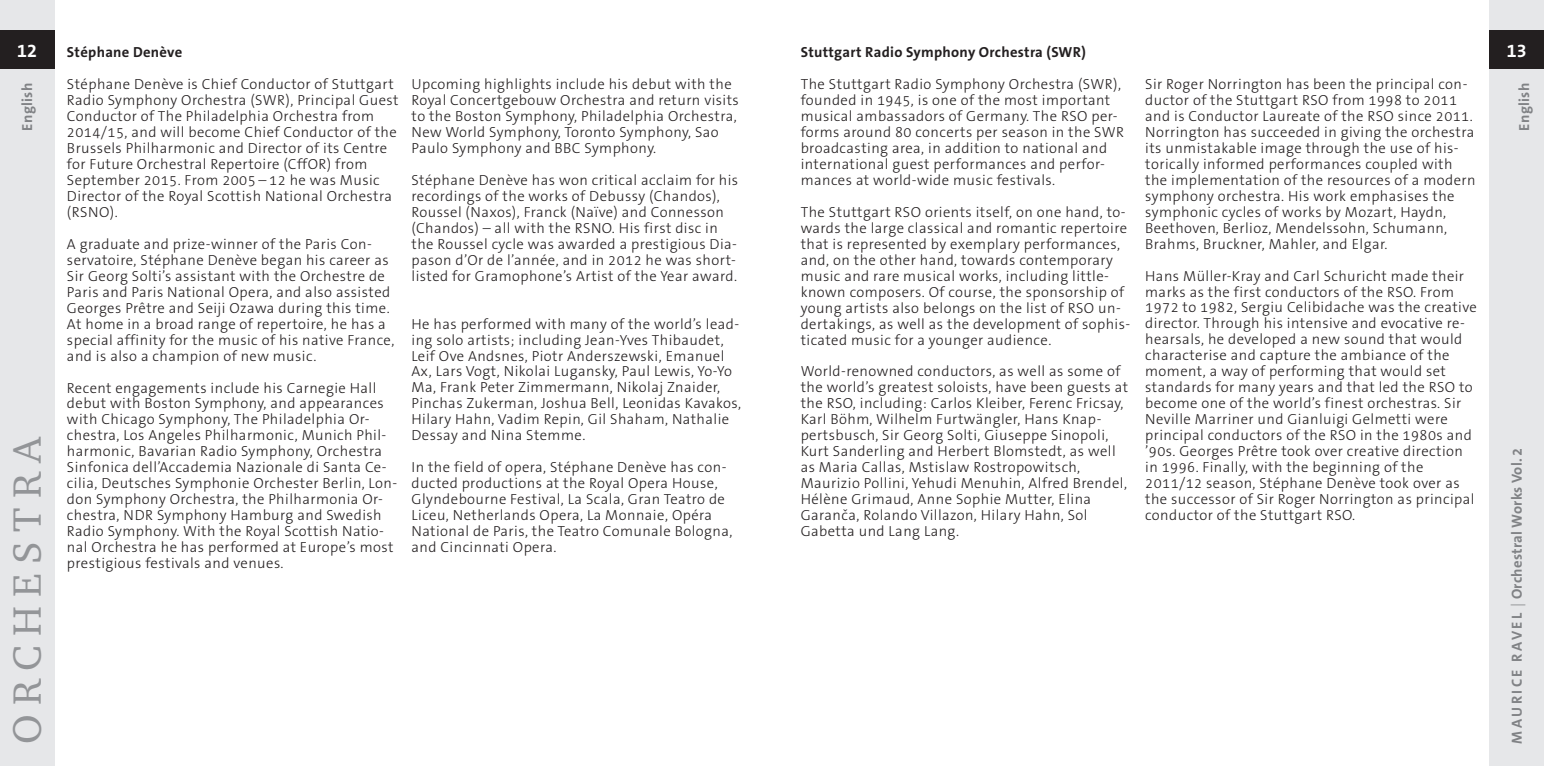
<style>
.page{position:relative;width:1544px;height:766px;background:#fff}
.page>*{position:absolute;margin:0;border:0;box-sizing:border-box;transform-origin:0 0}
.t1{font:40.5px "Charter IT Cby BT";letter-spacing:.23em;color:#939598}
.t2{font:18px "The Sans LP7 Bld";color:#fff}
.t3{font:14.62px/16px "The Sans LP3 Lig";letter-spacing:.03em;color:#231f20}
.t4{font:14.62px "The Sans LP7 Bld";letter-spacing:.02em;color:#231f20}
.t5{font:14.62px "The Sans LP7 Bld";letter-spacing:.02em;color:#808285}
.s1{font-family:"The Sans LP3 Lig"}
</style>
<div class="page">
<div style="left:0;top:0;width:54px;height:765px;background:#e6e7e9"></div>
<div style="left:1489px;top:0;width:54px;height:765px;background:#e6e7e9"></div>
<div style="left:0;top:30px;width:54px;height:39px;background:#231f20"></div>
<div style="left:1489px;top:30px;width:54px;height:39px;background:#231f20"></div>
<p class="t2" style="left:17px;top:40px;width:21px">12</p>
<p class="t2" style="left:1506px;top:40px;width:21px">13</p>
<p class="t5" style="left:18px;top:130px;width:49px;rotate:-90deg">English</p>
<p class="t5" style="left:1514px;top:130px;width:49px;rotate:-90deg">English</p>
<p class="t4" style="left:800px;top:43px;width:287px">Stuttgart Radio Symphony Orchestra (SWR)</p>
<p class="t3" style="left:800px;top:76px;width:325px">The Stuttgart Radio Symphony Orchestra (SWR), founded in 1945, is one of the most important musical ambassadors of Germany. The RSO per&shy;forms around 80 concerts per season in the SWR broadcasting area, in addition to national and international guest performances and perfor&shy;mances at world-wide music festivals.</p>
<p class="t3" style="left:800px;top:204px;width:331px">The Stuttgart RSO orients itself, on one hand, to&shy;wards the large classical and romantic repertoire that is represented by exemplary performances, and, on the other hand, towards contemporary music and rare musical works, including little&shy;known composers. Of course, the sponsorship of young artists also belongs on the list of RSO un&shy;dertakings, as well as the development of sophis&shy;ticated music for a younger audience.</p>
<p class="t3" style="left:800px;top:363px;width:329px">World-renowned conductors, as well as some of the world’s greatest soloists, have been guests at the RSO, including: Carlos Kleiber, Ferenc Fricsay, Karl Böhm, Wilhelm Furtwängler, Hans Knap&shy;pertsbusch, Sir Georg Solti, Giuseppe Sinopoli, Kurt Sanderling and Herbert Blomstedt, as well as Maria Callas, Mstislaw Rostropowitsch, Maurizio Pollini, Yehudi Menuhin, Alfred Brendel, Hélène Grimaud, Anne Sophie Mutter, Elina Garanča, Rolando Villazon, Hilary Hahn, Sol Gabetta und Lang Lang.</p>
<p class="t4" style="left:67px;top:43px;width:117px">Stéphane Denève</p>
<p class="t3" style="left:67px;top:76px;width:333px">Stéphane Denève is Chief Conductor of Stuttgart Radio Symphony Orchestra (SWR), Principal Guest Conductor of The Philadelphia Orchestra from 2014/15, and will become Chief Conductor of the Brussels Philharmonic and Director of its Centre for Future Orchestral Repertoire (CffOR) from September 2015. From 2005 – 12 he was Music Director of the Royal Scottish National Orchestra (RSNO).</p>
<p class="t3" style="left:67px;top:236px;width:329px">A graduate and prize-winner of the Paris Con&shy;servatoire, Stéphane Denève began his career as Sir Georg Solti’s assistant with the Orchestre de Paris and Paris National Opera, and also assisted Georges Prêtre and Seiji Ozawa during this time.<br>At home in a broad range of repertoire, he has a special affinity for the music of his native France, and is also a champion of new music.</p>
<p class="t3" style="left:67px;top:379px;width:332px">Recent engagements include his Carnegie Hall debut with Boston Symphony, and appearances with Chicago Symphony, The Philadelphia Or&shy;chestra, Los Angeles Philharmonic, Munich Phil&shy;harmonic, Bavarian Radio Symphony, Orchestra Sinfonica dell’Accademia Nazionale di Santa Ce&shy;cilia, Deutsches Symphonie Orchester Berlin, Lon&shy;don Symphony Orchestra, the Philharmonia Or&shy;chestra, NDR Symphony Hamburg and Swedish Radio Symphony. With the Royal Scottish Natio&shy;nal Orchestra he has performed at Europe’s most prestigious festivals and venues.</p>
<p class="t3" style="left:1145px;top:76px;width:332px">Sir Roger Norrington has been the principal con&shy;ductor of the Stuttgart RSO from 1998 to 2011 and is Conductor Laureate of the RSO since 2011.<br>Norrington has succeeded in giving the orchestra its unmistakable image through the use of his&shy;torically informed performances coupled with the implementation of the resources of a modern symphony orchestra. His work emphasises the symphonic cycles of works by Mozart, Haydn, Beethoven, Berlioz, Mendelssohn, Schumann, Brahms, Bruckner, Mahler, and Elgar.</p>
<p class="t3" style="left:1145px;top:268px;width:333px">Hans Müller-Kray and Carl Schuricht made their marks as the first conductors of the RSO. From 1972 to 1982, Sergiu Celibidache was the creative director. Through his intensive and evocative re&shy;hearsals, he developed a new sound that would characterise and capture the ambiance of the moment, a way of performing that would set standards for many years and that led the RSO to become one of the world’s finest orchestras. Sir Neville Marriner und Gianluigi Gelmetti were principal conductors of the RSO in the 1980s and ’90s. Georges Prêtre took over creative direction in 1996. Finally, with the beginning of the 2011/12 season, Stéphane Denève took over as the successor of Sir Roger Norrington as principal conductor of the Stuttgart RSO.</p>
<p class="t3" style="left:411px;top:76px;width:329px">Upcoming highlights include his debut with the Royal Concertgebouw Orchestra and return visits to the Boston Symphony, Philadelphia Orchestra, New World Symphony, Toronto Symphony, Sao Paulo Symphony and BBC Symphony.</p>
<p class="t3" style="left:411px;top:172px;width:328px">Stéphane Denève has won critical acclaim for his recordings of the works of Debussy (Chandos), Roussel (Naxos), Franck (Naïve) and Connesson (Chandos) – all with the RSNO. His first disc in the Roussel cycle was awarded a prestigious Dia&shy;pason d’Or de l’année, and in 2012 he was short&shy;listed for Gramophone’s Artist of the Year award.</p>
<p class="t3" style="left:411px;top:316px;width:331px">He has performed with many of the world’s lead&shy;ing solo artists; including Jean-Yves Thibaudet, Leif Ove Andsnes, Piotr Anderszewski, Emanuel Ax, Lars Vogt, Nikolai Lugansky, Paul Lewis, Yo-Yo Ma, Frank Peter Zimmermann, Nikolaj Znaider, Pinchas Zukerman, Joshua Bell, Leonidas Kavakos, Hilary Hahn, Vadim Repin, Gil Shaham, Nathalie Dessay and Nina Stemme.</p>
<p class="t3" style="left:411px;top:459px;width:322px">In the field of opera, Stéphane Denève has con&shy;ducted productions at the Royal Opera House, Glyndebourne Festival, La Scala, Gran Teatro de Liceu, Netherlands Opera, La Monnaie, Opéra National de Paris, the Teatro Comunale Bologna, and Cincinnati Opera.</p>
<h1 class="t1" style="left:2px;top:743px;width:309px;rotate:-90deg">ORCHESTRA</h1>
<p class="t5" style="left:1507px;top:743px;width:297px;rotate:-90deg">MAU RICE RAVEL <span class="s1">|</span> Orchestral Works Vol. 2</p>
</div>
